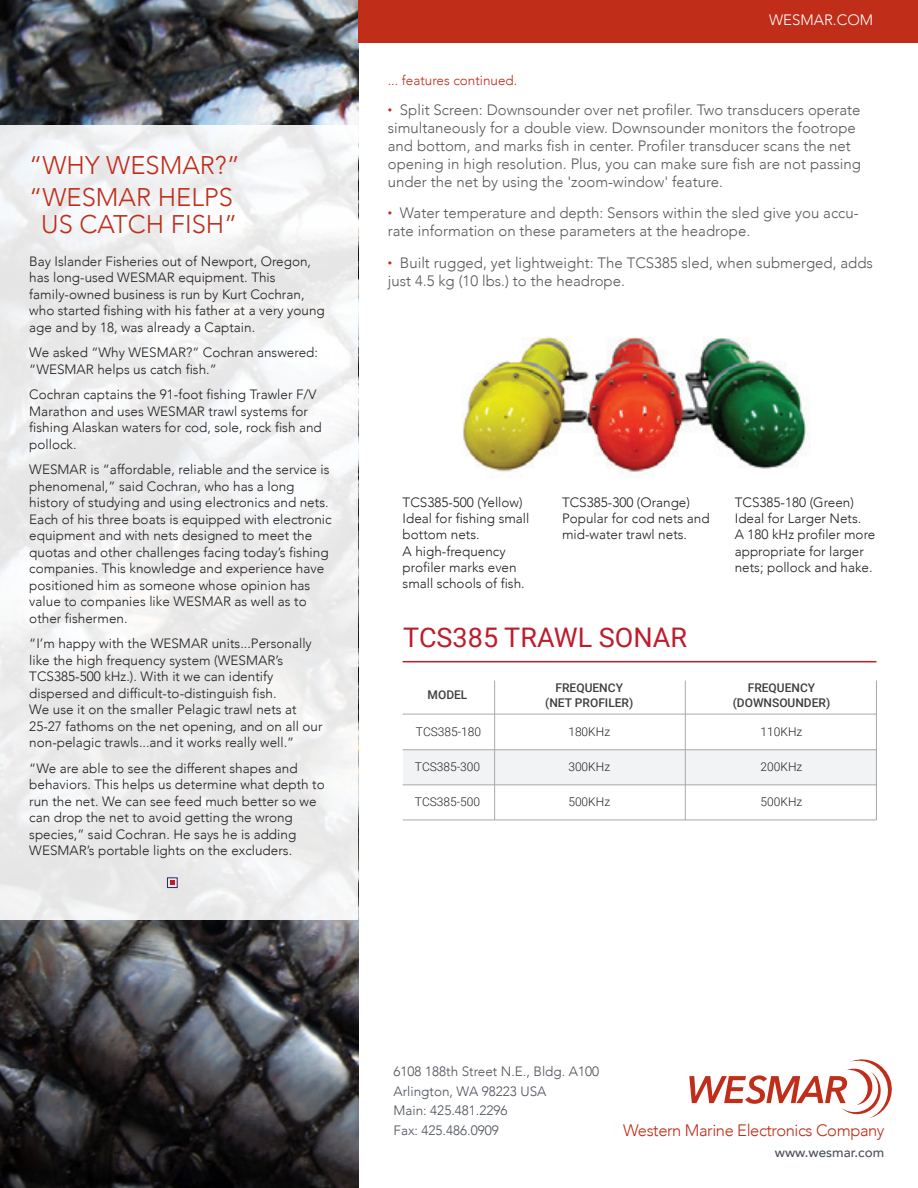
<style>
.page{position:relative;width:918px;height:1188px;background:#fff}
.page>*{position:absolute;margin:0;border:0;box-sizing:border-box;transform-origin:0 0}
.t1{font:27px "Roboto";color:#be1d2c}
.t2{font:300 25.5px/31.5px "Avenir";color:#c02d19}
.t3{font:300 16.5px "Avenir";letter-spacing:-.025em;color:#c02d19}
.t4{font:300 15px/18px "Avenir";color:#57585a}
.t5{font:300 15px "Avenir";color:#fff}
.t6{font:300 13.5px/16.5px "Avenir";color:#231f20}
.t7{font:300 13.5px/19.5px "Avenir";color:#4c5159}
.t8{font:300 13.5px "Avenir";color:#c02d19}
.t9{font:500 13.5px "Avenir";color:#4c5159}
.t10{font:300 12px "Roboto";color:#231f20}
.t11{font:500 12px/14.4px "Roboto";color:#3e3e3f;text-align:center}
.s1{font-size:8.7px;color:#c02d19}
</style>
<div class="page">
<img style="left:0;top:0;width:358px;height:1188px">
<svg style="left:0;top:125px;width:358px;height:794px;fill:#ececec"></svg>
<div style="left:358px;top:0;width:560px;height:42px;background:#c02d19"></div>
<div style="left:167px;top:877px;width:11px;height:11px;border:1px solid #252b64"></div>
<svg style="left:170px;top:881px;width:5px;height:4px"></svg>
<svg style="left:689px;top:1059px;width:203px;height:59px"></svg>
<div style="left:403px;top:750px;width:473px;height:35px;background:#f2f3f4"></div>
<hr style="left:403px;top:750px;width:473px;height:1px;background:#a8a9ad">
<hr style="left:403px;top:714px;width:473px;height:1px;background:#a8a9ad">
<hr style="left:403px;top:785px;width:473px;height:1px;background:#a8a9ad">
<hr style="left:494px;top:681px;width:1px;height:139px;background:#a8a9ad">
<hr style="left:685px;top:681px;width:1px;height:139px;background:#a8a9ad">
<hr style="left:876px;top:681px;width:1px;height:139px;background:#a8a9ad">
<hr style="left:403px;top:820px;width:473px;height:1px;background:#a8a9ad">
<hr style="left:403px;top:661px;width:473px;height:1px;background:#be1d2c">
<img style="left:463px;top:337px;width:346px;height:140px">
<h2 class="t2" style="left:29px;top:150px;width:212px">“WHY WESMAR?” “WESMAR HELPS</h2>
<h2 class="t2" style="left:41px;top:208px;width:198px">US CATCH FISH”</h2>
<p class="t6" style="left:29px;top:253px;width:297px">Bay Islander Fisheries out of Newport, Oregon, has long-used WESMAR equipment. This family-owned business is run by Kurt Cochran, who started fishing with his father at a very young age and by 18, was already a Captain.</p>
<p class="t6" style="left:29px;top:344px;width:290px">We asked “Why WESMAR?” Cochran answered: “WESMAR helps us catch fish.”</p>
<p class="t6" style="left:29px;top:386px;width:294px">Cochran captains the 91-foot fishing Trawler F/V Marathon and uses WESMAR trawl systems for fishing Alaskan waters for cod, sole, rock fish and pollock.</p>
<p class="t6" style="left:29px;top:461px;width:304px">WESMAR is “affordable, reliable and the service is phenomenal,” said Cochran, who has a long history of studying and using electronics and nets.<br>Each of his three boats is equipped with electronic equipment and with nets designed to meet the quotas and other challenges facing today’s fishing companies. This knowledge and experience have positioned him as someone whose opinion has value to companies like WESMAR as well as to other fishermen.</p>
<p class="t6" style="left:29px;top:635px;width:295px">“I’m happy with the WESMAR units...Personally like the high frequency system (WESMAR’s TCS385-500 kHz.). With it we can identify dispersed and difficult-to-distinguish fish.<br>We use it on the smaller Pelagic trawl nets at 25-27 fathoms on the net opening, and on all our non-pelagic trawls...and it works really well.”</p>
<p class="t6" style="left:29px;top:760px;width:297px">“We are able to see the different shapes and behaviors. This helps us determine what depth to run the net. We can see feed much better so we can drop the net to avoid getting the wrong species,” said Cochran. He says he is adding WESMAR’s portable lights on the excluders.</p>
<p class="t8" style="left:388px;top:72px;width:131px">... features continued.</p>
<p class="t5" style="left:769px;top:11px;width:106px">WESMAR.COM</p>
<p class="t4" style="left:388px;top:101px;width:475px"><span class="s1">•</span> Split Screen: Downsounder over net profiler. Two transducers operate simultaneously for a double view. Downsounder monitors the footrope and bottom, and marks fish in center. Profiler transducer scans the net opening in high resolution. Plus, you can make sure fish are not passing under the net by using the 'zoom-window' feature.</p>
<p class="t4" style="left:388px;top:204px;width:473px"><span class="s1">•</span> Water temperature and depth: Sensors within the sled give you accu&shy;rate information on these parameters at the headrope.</p>
<p class="t4" style="left:388px;top:254px;width:487px"><span class="s1">•</span> Built rugged, yet lightweight: The TCS385 sled, when submerged, adds just 4.5 kg (10 lbs.) to the headrope.</p>
<p class="t6" style="left:403px;top:494px;width:128px">TCS385-500 (Yellow)<br>Ideal for fishing small bottom nets.<br>A high-frequency profiler marks even small schools of fish.</p>
<p class="t6" style="left:562px;top:494px;width:149px">TCS385-300 (Orange)<br>Popular for cod nets and mid-water trawl nets.</p>
<p class="t6" style="left:735px;top:494px;width:142px">TCS385-180 (Green)<br>Ideal for Larger Nets.<br>A 180 kHz profiler more appropriate for larger nets; pollock and hake.</p>
<h1 class="t1" style="left:403px;top:619px;width:285px">TCS385 TRAWL SONAR</h1>
<p class="t11" style="left:428px;top:687px;width:41px">MODEL</p>
<p class="t11" style="left:545px;top:680px;width:90px">FREQUENCY (NET PROFILER)</p>
<p class="t11" style="left:733px;top:681px;width:99px">FREQUENCY (DOWNSOUNDER)</p>
<p class="t10" style="left:416px;top:723px;width:67px">TCS385-180</p>
<p class="t10" style="left:568px;top:723px;width:43px">180KHz</p>
<p class="t10" style="left:761px;top:723px;width:43px">110KHz</p>
<p class="t10" style="left:415px;top:759px;width:67px">TCS385-300</p>
<p class="t10" style="left:415px;top:794px;width:67px">TCS385-500</p>
<p class="t10" style="left:568px;top:759px;width:43px">300KHz</p>
<p class="t10" style="left:568px;top:794px;width:43px">500KHz</p>
<p class="t10" style="left:761px;top:759px;width:43px">200KHz</p>
<p class="t10" style="left:761px;top:794px;width:43px">500KHz</p>
<p class="t7" style="left:394px;top:1062px;width:207px">6108 188th Street N.E., Bldg. A100<br>Arlington, WA 98223 USA<br>Main: 425.481.2296<br>Fax: 425.486.0909</p>
<p class="t3" style="left:623px;top:1121px;width:263px">Western Marine Electronics Company</p>
<p class="t9" style="left:775px;top:1140px;width:111px">www.wesmar.com</p>
</div>
